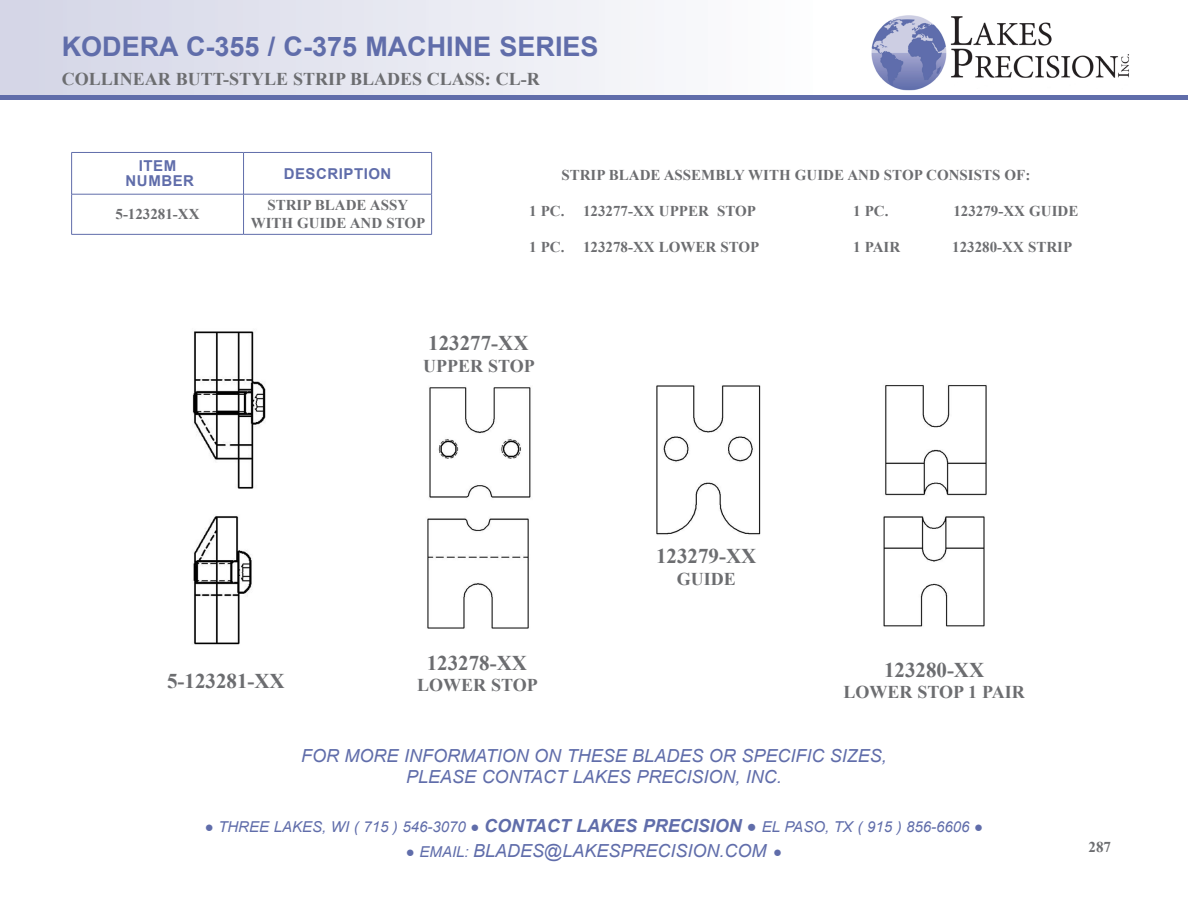
<style>
.page{position:relative;width:1188px;height:918px;background:#fff}
.page>*{position:absolute;margin:0;border:0;box-sizing:border-box;transform-origin:0 0}
.t1{font:700 27px "Arial";color:#606daa}
.t2{font:700 21px "Times New Roman";color:#6c6d70}
.t3{font:italic 18px/21.6px "Arial";color:#606daa;text-align:center}
.t4{font:700 18px "Times New Roman";color:#6c6d70}
.t5{font:700 15px/18px "Times New Roman";color:#6c6d70;text-align:center}
.t6{font:italic 15px "Arial";color:#606daa}
.t7{font:700 15px "Arial";letter-spacing:.035em;color:#606daa}
.s1{font-family:"Courier New";font-style:normal}
.s2{font-weight:700;font-size:18px}
.s3{font-family:"Courier New";font-style:normal;font-size:16.5px}
.s4{font-family:"Courier New";font-style:normal;font-size:15px}
.s5{font-size:15px}
</style>
<div class="page">
<div style="left:0;top:0;width:858px;height:96px;background:linear-gradient(to right,#d3d5e6,#fff)"></div>
<hr style="left:0;top:96px;width:1188px;height:4px;background:#606daa">
<img style="left:871px;top:15px;width:258px;height:76px">
<hr style="left:71px;top:152px;width:173px;height:1px;background:#606daa">
<hr style="left:71px;top:153px;width:1px;height:41px;background:#606daa">
<hr style="left:244px;top:152px;width:188px;height:1px;background:#606daa">
<hr style="left:243px;top:153px;width:1px;height:41px;background:#606daa">
<hr style="left:431px;top:153px;width:1px;height:41px;background:#606daa">
<hr style="left:71px;top:194px;width:173px;height:1px;background:#606daa">
<hr style="left:71px;top:194px;width:1px;height:40px;background:#606daa">
<hr style="left:244px;top:194px;width:188px;height:1px;background:#606daa">
<hr style="left:243px;top:194px;width:1px;height:40px;background:#606daa">
<hr style="left:431px;top:194px;width:1px;height:40px;background:#606daa">
<hr style="left:71px;top:234px;width:173px;height:1px;background:#606daa">
<hr style="left:244px;top:234px;width:188px;height:1px;background:#606daa">
<img style="left:427px;top:387px;width:104px;height:242px">
<img style="left:656px;top:385px;width:105px;height:150px">
<img style="left:192px;top:331px;width:74px;height:314px">
<img style="left:883px;top:385px;width:104px;height:242px">
<p class="t1" style="left:62px;top:27px;width:538px">KODERA C-355 / C-375 MACHINE SERIES</p>
<p class="t4" style="left:62px;top:66px;width:480px">COLLINEAR BUTT-STYLE STRIP BLADES CLASS: CL-R</p>
<p class="t7" style="left:139px;top:155px;width:39px">ITEM</p>
<p class="t7" style="left:126px;top:170px;width:70px">NUMBER</p>
<p class="t7" style="left:284px;top:163px;width:109px">DESCRIPTION</p>
<p class="t5" style="left:116px;top:205px;width:86px">5-123281-XX</p>
<p class="t5" style="left:251px;top:196px;width:176px">STRIP BLADE ASSY<br>WITH GUIDE AND STOP</p>
<p class="t5" style="left:561px;top:166px;width:470px">STRIP BLADE ASSEMBLY WITH GUIDE AND STOP CONSISTS OF:</p>
<p class="t5" style="left:529px;top:202px;width:228px">1 PC. 123277-XX UPPER STOP</p>
<p class="t5" style="left:853px;top:202px;width:37px">1 PC.</p>
<p class="t5" style="left:953px;top:202px;width:126px">123279-XX GUIDE</p>
<p class="t5" style="left:529px;top:238px;width:232px">1 PC. 123278-XX LOWER STOP</p>
<p class="t5" style="left:853px;top:238px;width:49px">1 PAIR</p>
<p class="t5" style="left:952px;top:238px;width:121px">123280-XX STRIP</p>
<p class="t2" style="left:428px;top:328px;width:102px">123277-XX</p>
<p class="t4" style="left:423px;top:353px;width:113px">UPPER STOP</p>
<p class="t2" style="left:656px;top:541px;width:102px">123279-XX</p>
<p class="t4" style="left:677px;top:566px;width:61px">GUIDE</p>
<p class="t2" style="left:167px;top:666px;width:119px">5-123281-XX</p>
<p class="t2" style="left:427px;top:647px;width:102px">123278-XX</p>
<p class="t4" style="left:417px;top:672px;width:122px">LOWER STOP</p>
<p class="t2" style="left:884px;top:654px;width:102px">123280-XX</p>
<p class="t4" style="left:844px;top:679px;width:183px">LOWER STOP 1 PAIR</p>
<p class="t3" style="left:301px;top:745px;width:587px">FOR MORE INFORMATION ON THESE BLADES OR SPECIFIC SIZES,<br>PLEASE CONTACT LAKES PRECISION, INC.</p>
<p class="t6" style="left:205px;top:817px;width:780px"><span class="s1">●</span> THREE LAKES, WI ( 715 ) 546-3070 <span class="s1">●</span> <span class="s2">CONTACT LAKES PRECISION</span> <span class="s3">●</span> EL PASO, TX ( 915 ) 856-6606 <span class="s1">●</span></p>
<p class="t3" style="left:406px;top:840px;width:378px"><span class="s4">●</span> <span class="s5">EMAIL:</span> BLADES@LAKESPRECISION.COM <span class="s4">●</span></p>
<p class="t5" style="left:1089px;top:837px;width:24px">287</p>
</div>
